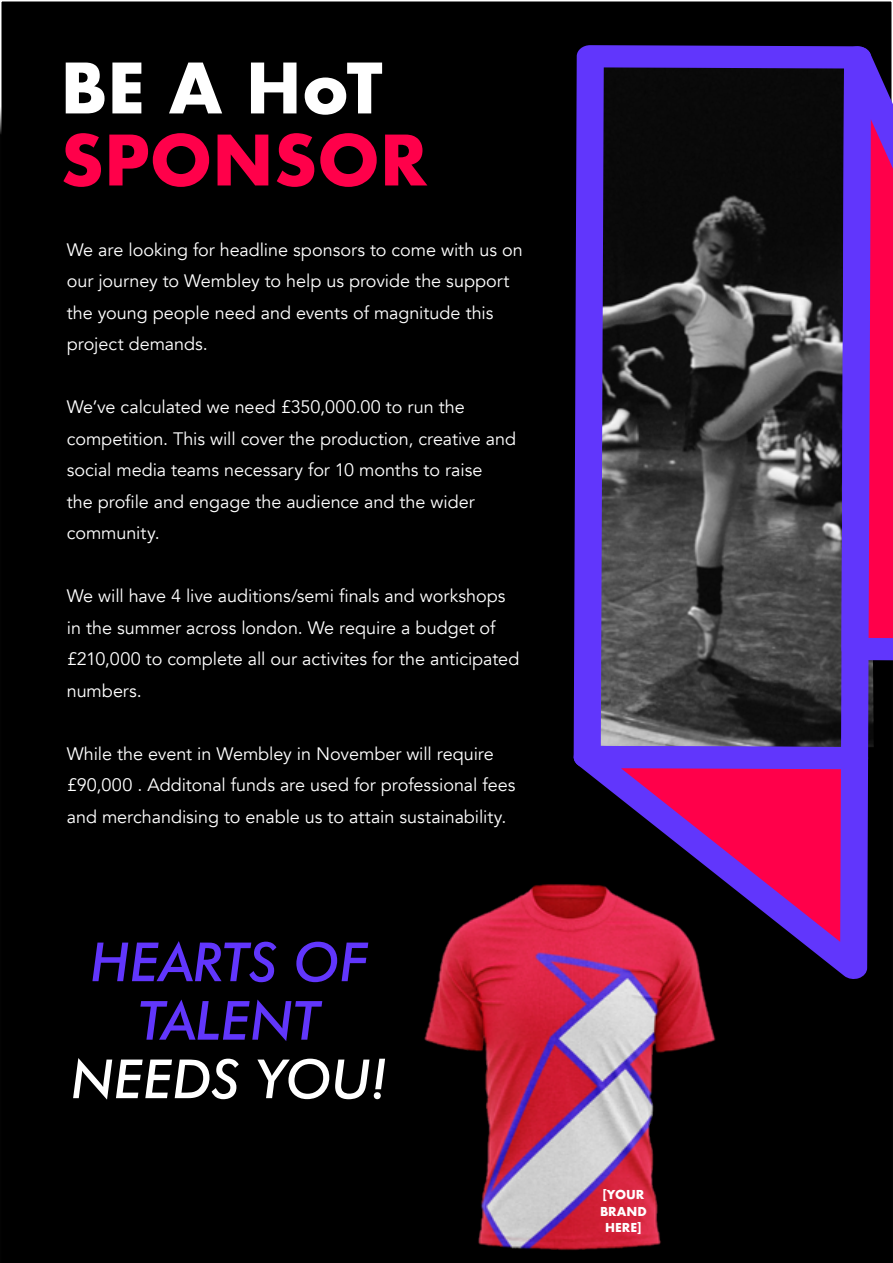
<style>
.page{position:relative;width:893px;height:1263px;background:#fff}
.page>*{position:absolute;margin:0;border:0;box-sizing:border-box;transform-origin:0 0}
.t1{font:700 67.5px "Futura";color:#ff004a}
.t2{font:700 67.5px "Futura";color:#fff}
.t3{font:italic 500 54px/58.5px "Futura BT";color:#6136fc;text-align:center}
.t4{font:italic 500 54px "Futura BT";color:#fff}
.t5{font:18px/31.5px "Avenir";letter-spacing:-.005em;color:#fff}
.t6{font:700 12px/16.5px "Futura";color:#fff;text-align:center}
</style>
<div class="page">
<div style="left:0;top:1px;width:893px;height:1262px;background:#000"></div>
<svg style="left:574px;top:45px;width:297px;height:724px;background:#3c3651"></svg>
<svg style="left:841px;top:46px;width:52px;height:616px;background:#8f21ac"></svg>
<svg style="left:573px;top:746px;width:295px;height:234px;background:#941689"></svg>
<img style="left:338px;top:850px;width:460px;height:413px">
<h1 class="t2" style="left:60px;top:39px;width:324px">BE A HoT</h1>
<h1 class="t1" style="left:60px;top:111px;width:369px">SPONSOR</h1>
<p class="t5" style="left:67px;top:234px;width:457px">We are looking for headline sponsors to come with us on our journey to Wembley to help us provide the support the young people need and events of magnitude this project demands.</p>
<p class="t5" style="left:67px;top:392px;width:451px">We’ve calculated we need £350,000.00 to run the competition. This will cover the production, creative and social media teams necessary for 10 months to raise<br>the profile and engage the audience and the wider community.</p>
<p class="t5" style="left:67px;top:581px;width:454px">We will have 4 live auditions/semi finals and workshops in the summer across london. We require a budget of £210,000 to complete all our activites for the anticipated numbers.</p>
<p class="t5" style="left:67px;top:738px;width:450px">While the event in Wembley in November will require £90,000 . Additonal funds are used for professional fees and merchandising to enable us to attain sustainability.</p>
<h2 class="t3" style="left:91px;top:932px;width:280px">HEARTS OF<br>TALENT</h2>
<h2 class="t4" style="left:71px;top:1046px;width:318px">NEEDS YOU!</h2>
<p class="t6" style="left:600px;top:1186px;width:48px">[YOUR<br>BRAND<br>HERE]</p>
</div>
